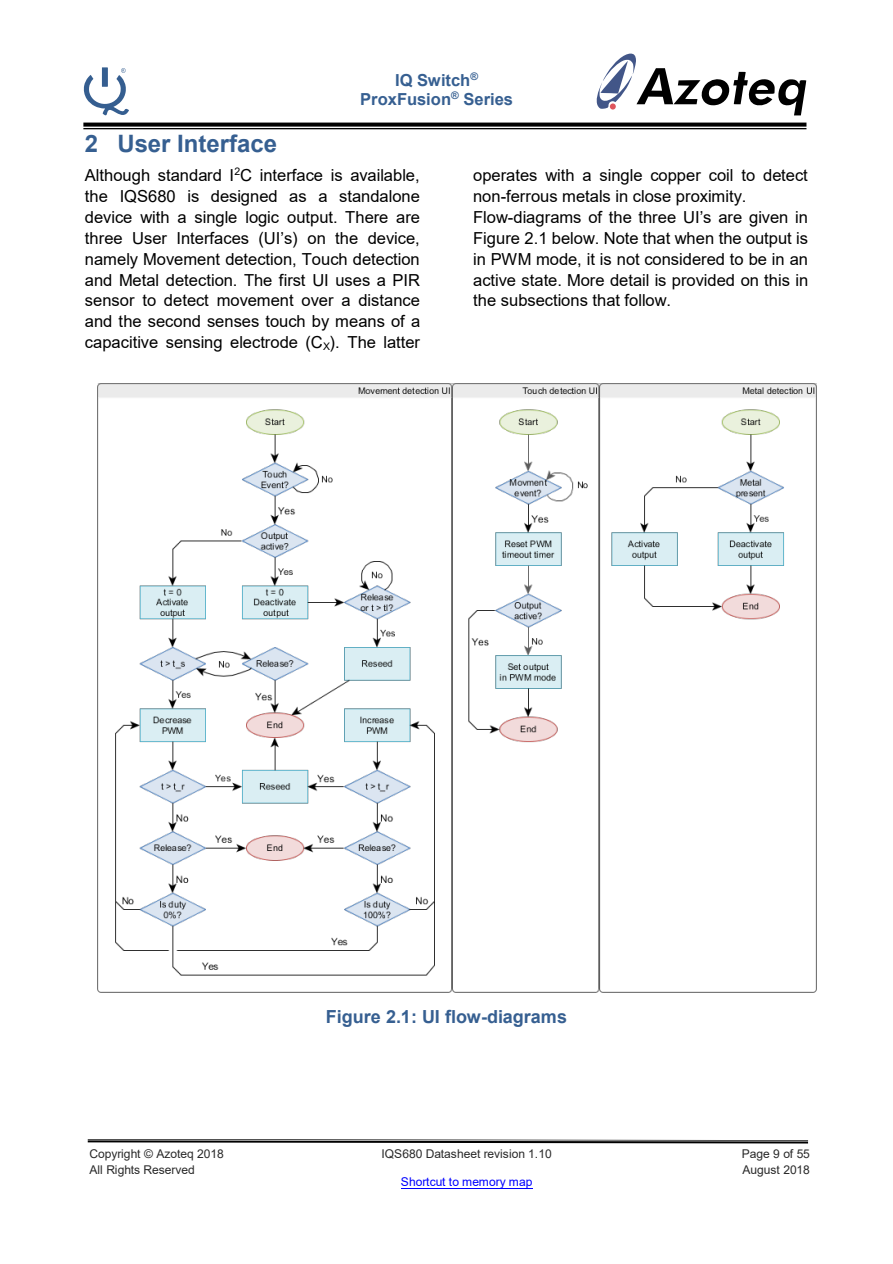
<style>
.page{position:relative;width:893px;height:1264px;background:#fff}
.page>*{position:absolute;margin:0;border:0;box-sizing:border-box;transform-origin:0 0}
.t1{font:700 24px "Arial";color:#365f91}
.t2{font:700 18px "Arial";color:#365f91}
.t3{font:16.5px/20.9px "Arial";color:#000;text-align:justify}
.t4{font:700 16.5px/18.9px "Arial";color:#365f91;text-align:center}
.t5{font:12px "Arial";letter-spacing:-.005em;color:#292929}
.t6{font:12px "Arial";color:#00f}
</style>
<div class="page">
<hr style="left:401px;top:1187px;width:131px;height:1px;background:#00f">
<svg style="left:596px;top:54px;width:210px;height:61px"></svg>
<svg style="left:84px;top:68px;width:45px;height:47px"></svg>
<div style="left:83px;top:122px;width:723px;height:5px;background:#000"></div>
<hr style="left:83px;top:128px;width:723px;height:1px;background:#000">
<svg style="left:88px;top:1139px;width:720px;height:4px;background:#595959"></svg>
<img style="left:97px;top:383px;width:720px;height:610px">
<p class="t4" style="left:360px;top:71px;width:154px">IQ Switch<sup>®<br></sup>ProxFusion<sup>®</sup> Series</p>
<h1 class="t1" style="left:85px;top:126px;width:194px">2 User Interface</h1>
<p class="t3" style="left:85px;top:165px;width:337px">Although standard I<sup>2</sup>C interface is available, the IQS680 is designed as a standalone device with a single logic output. There are three User Interfaces (UI’s) on the device, namely Movement detection, Touch detection and Metal detection. The first UI uses a PIR sensor to detect movement over a distance and the second senses touch by means of a capacitive sensing electrode (C<sub>X</sub>). The latter</p>
<p class="t3" style="left:473px;top:165px;width:337px;text-align:left">operates with a single copper coil to detect non-ferrous metals in close proximity.<br>Flow-diagrams of the three UI’s are given in Figure 2.1 below. Note that when the output is in PWM mode, it is not considered to be in an active state. More detail is provided on this in the subsections that follow.</p>
<p class="t2" style="left:326px;top:1003px;width:243px">Figure 2.1: UI flow-diagrams</p>
<p class="t5" style="left:89px;top:1144px;width:136px">Copyright © Azoteq 2018</p>
<p class="t5" style="left:381px;top:1144px;width:172px">IQS680 Datasheet revision 1.10</p>
<p class="t5" style="left:742px;top:1144px;width:70px">Page 9 of 55</p>
<p class="t5" style="left:89px;top:1161px;width:107px">All Rights Reserved</p>
<p class="t6" style="left:401px;top:1173px;width:133px">Shortcut to memory map</p>
<p class="t5" style="left:742px;top:1161px;width:69px">August 2018</p>
</div>
